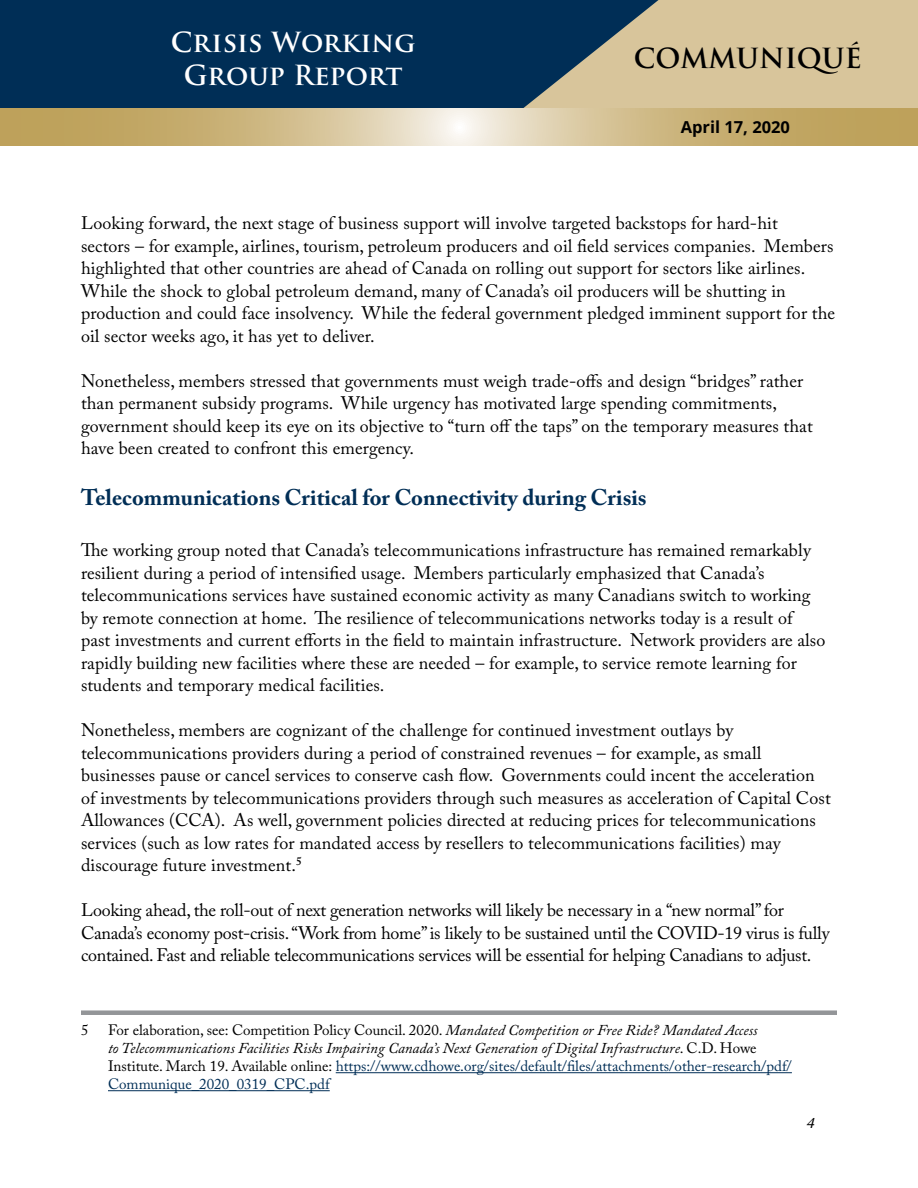
<style>
.page{position:relative;width:918px;height:1188px;background:#fff}
.page>*{position:absolute;margin:0;border:0;box-sizing:border-box;transform-origin:0 0}
.t1{font:700 27px/33px "Trajan Pro";letter-spacing:.01em;color:#fff;text-align:center}
.t2{font:700 27px "Trajan Pro";color:#000}
.t3{font:700 22.5px "Adobe Caslon Pro";color:#002e56}
.t4{font:18px/22.5px "Adobe Caslon Pro";letter-spacing:.005em;color:#000}
.t5{font:18px/22.5px "Adobe Caslon Pro";letter-spacing:-.015em;color:#000}
.t6{font:700 16.5px "Open Sans";color:#000}
.t7{font:italic 15px/18px "Adobe Caslon Pro";color:#000}
.t8{font:italic 15px "Optima";color:#000}
.t9{font:15px "Adobe Caslon Pro";color:#000}
.s1{font-style:normal}
.s2{font-style:normal;color:#002e56}
</style>
<div class="page">
<div style="left:0;top:0;width:664px;height:108px;background:#002e56"></div>
<svg style="left:524px;top:0;width:394px;height:108px"></svg>
<svg style="left:1px;top:108px;width:917px;height:38px;background:#cfba88"></svg>
<div style="left:81px;top:1010px;width:756px;height:5px;background:#939598"></div>
<hr style="left:336px;top:1072px;width:456px;height:1px;background:#002e56">
<hr style="left:108px;top:1090px;width:222px;height:1px;background:#002e56">
<h1 class="t1" style="left:171px;top:27px;width:246px">Crisis Working<br>Group Report</h1>
<h1 class="t2" style="left:634px;top:42px;width:230px">COMMUNIQUÉ</h1>
<p class="t6" style="left:681px;top:116px;width:111px">April 17, 2020</p>
<p class="t4" style="left:81px;top:212px;width:756px">Looking forward, the next stage of business support will involve targeted backstops for hard-hit<br>sectors – for example, airlines, tourism, petroleum producers and oil field services companies. Members highlighted that other countries are ahead of Canada on rolling out support for sectors like airlines.<br>While the shock to global petroleum demand, many of Canada’s oil producers will be shutting in production and could face insolvency. While the federal government pledged imminent support for the oil sector weeks ago, it has yet to deliver.</p>
<p class="t4" style="left:81px;top:369px;width:733px">Nonetheless, members stressed that governments must weigh trade-offs and design “bridges” rather than permanent subsidy programs. While urgency has motivated large spending commitments, government should keep its eye on its objective to “turn off the taps” on the temporary measures that have been created to confront this emergency.</p>
<p class="t3" style="left:81px;top:484px;width:567px">Telecommunications Critical for Connectivity during Crisis</p>
<p class="t4" style="left:81px;top:539px;width:746px">The working group noted that Canada’s telecommunications infrastructure has remained remarkably resilient during a period of intensified usage. Members particularly emphasized that Canada’s telecommunications services have sustained economic activity as many Canadians switch to working by remote connection at home. The resilience of telecommunications networks today is a result of past investments and current efforts in the field to maintain infrastructure. Network providers are also rapidly building new facilities where these are needed – for example, to service remote learning for students and temporary medical facilities.</p>
<p class="t4" style="left:81px;top:719px;width:751px">Nonetheless, members are cognizant of the challenge for continued investment outlays by telecommunications providers during a period of constrained revenues – for example, as small businesses pause or cancel services to conserve cash flow. Governments could incent the acceleration of investments by telecommunications providers through such measures as acceleration of Capital Cost Allowances (CCA). As well, government policies directed at reducing prices for telecommunications services (such as low rates for mandated access by resellers to telecommunications facilities) may discourage future investment.<sup>5</sup></p>
<p class="t5" style="left:81px;top:899px;width:750px">Looking ahead, the roll-out of next generation networks will likely be necessary in a “new normal” for<br>Canada’s economy post-crisis. “Work from home” is likely to be sustained until the COVID-19 virus is fully contained. Fast and reliable telecommunications services will be essential for helping Canadians to adjust.</p>
<p class="t9" style="left:81px;top:1021px;width:9px">5</p>
<p class="t7" style="left:108px;top:1021px;width:685px"><span class="s1">For elaboration, see: Competition Policy Council. 2020.</span> Mandated Competition or Free Ride? Mandated Access<br>to Telecommunications Facilities Risks Impairing Canada’s Next Generation of Digital Infrastructure<span class="s1">. C.D. Howe Institute. March 19. Available online:</span> <span class="s2">https://www.cdhowe.org/sites/default/files/attachments/other-research/pdf/ Communique_2020_0319_CPC.pdf</span></p>
<p class="t8" style="left:806px;top:1114px;width:10px">4</p>
</div>
